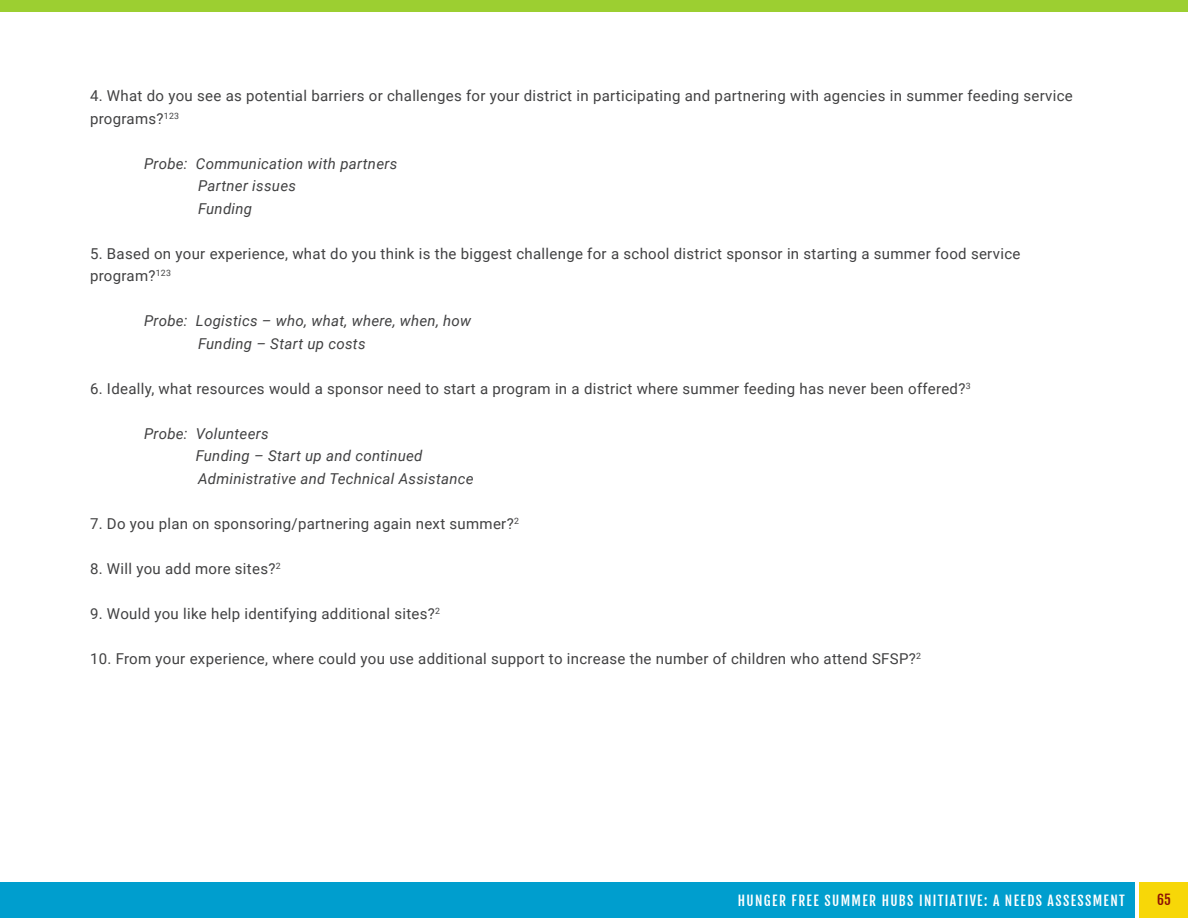
<style>
.page{position:relative;width:1188px;height:918px;background:#fff}
.page>*{position:absolute;margin:0;border:0;box-sizing:border-box;transform-origin:0 0}
.t1{font:15px/22.5px "Roboto";letter-spacing:.02em;color:#414142}
.t2{font:italic 15px/22.5px "Roboto";letter-spacing:.02em;color:#414142}
.t3{font:13.5px "Fjalla One";letter-spacing:.1em;color:#fff}
.t4{font:13.5px "Fjalla One";color:#8b0f04}
</style>
<div class="page">
<div style="left:0;top:883px;width:1135px;height:35px;background:#009ece"></div>
<div style="left:1139px;top:883px;width:49px;height:35px;background:#f7d708"></div>
<div style="left:0;top:0;width:1188px;height:12px;background:#9ccf31"></div>
<p class="t1" style="left:90px;top:84px;width:984px">4. What do you see as potential barriers or challenges for your district in participating and partnering with agencies in summer feeding service programs?<sup>123</sup></p>
<p class="t2" style="left:198px;top:152px;width:201px;text-indent:-54px">Probe: Communication with partners<br>Partner issues<br>Funding</p>
<p class="t1" style="left:90px;top:242px;width:932px">5. Based on your experience, what do you think is the biggest challenge for a school district sponsor in starting a summer food service program?<sup>123</sup></p>
<p class="t2" style="left:198px;top:309px;width:275px;text-indent:-54px">Probe: Logistics – who, what, where, when, how<br>Funding – Start up costs</p>
<p class="t1" style="left:90px;top:377px;width:882px">6. Ideally, what resources would a sponsor need to start a program in a district where summer feeding has never been offered?<sup>3</sup></p>
<p class="t2" style="left:196px;top:422px;width:280px;text-indent:-52px">Probe: Volunteers<br>Funding – Start up and continued<br>Administrative and Technical Assistance</p>
<p class="t1" style="left:90px;top:512px;width:430px">7. Do you plan on sponsoring/partnering again next summer?<sup>2</sup></p>
<p class="t1" style="left:90px;top:557px;width:192px">8. Will you add more sites?<sup>2</sup></p>
<p class="t1" style="left:90px;top:602px;width:352px">9. Would you like help identifying additional sites?<sup>2</sup></p>
<p class="t1" style="left:90px;top:647px;width:833px">10. From your experience, where could you use additional support to increase the number of children who attend SFSP?<sup>2</sup></p>
<p class="t3" style="left:738px;top:892px;width:349px">HUNGER FREE SUMM ER HUBS INITIATIVE: A NEEDS ASSESSM</p>
<p class="t3" style="left:1104px;top:892px;width:23px">ENT</p>
<p class="t4" style="left:1157px;top:891px;width:15px">65</p>
</div>
